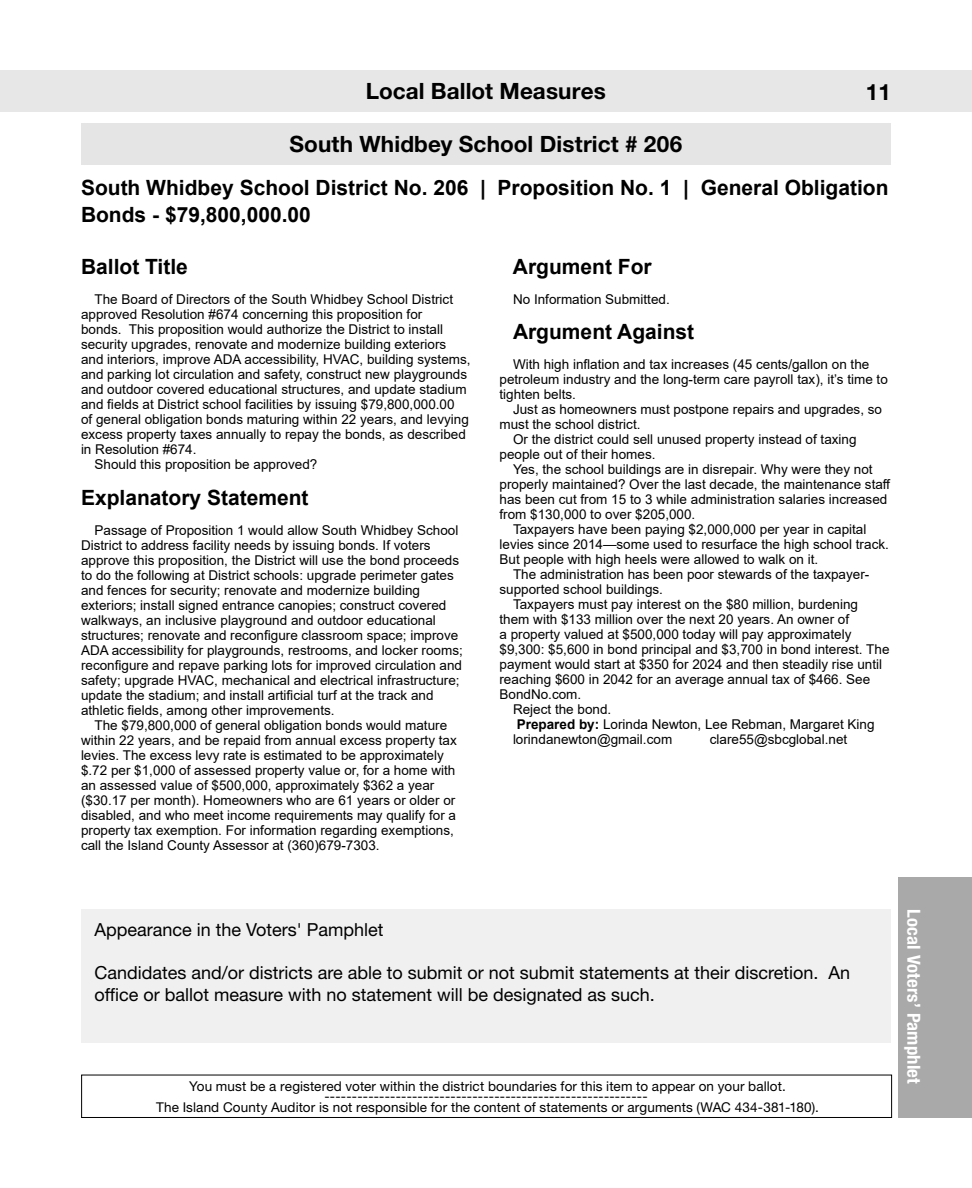
<style>
.page{position:relative;width:972px;height:1188px;background:#fff}
.page>*{position:absolute;margin:0;border:0;box-sizing:border-box;transform-origin:0 0}
.Bold_measure_number{font:700 22.5px "Helvetica Neue LT Std";letter-spacing:.005em;color:#000}
.t1{font:700 21px/27px "Arial";color:#000}
.t2{font:18px/21.6px "Helvetica Neue LT Std";color:#000}
.t3{font:700 condensed 18px "Helvetica Neue LT Std";letter-spacing:.01em;color:#fff;scale:1.04 1}
.t4{font:13.5px/15px "Arial";color:#000}
.t5{font:13.5px/10.5px "Helvetica Neue LT Std";letter-spacing:.01em;color:#000;text-align:center}
.s1{font-weight:700}
</style>
<div class="page">
<div style="left:0;top:70px;width:27px;height:42px;background:#e7e7e7"></div>
<div style="left:899px;top:877px;width:73px;height:240px;background:#a9a9a9"></div>
<div style="left:27px;top:70px;width:945px;height:42px;background:#e7e7e7"></div>
<div style="left:81px;top:1075px;width:811px;height:43px;border:1px solid #000"></div>
<div style="left:81px;top:123px;width:810px;height:42px;background:#e5e5e5"></div>
<div style="left:81px;top:909px;width:810px;height:134px;background:#f0f0f0"></div>
<p class="Bold_measure_number" style="left:366px;top:77px;width:242px">Local Ballot Measures</p>
<p class="Bold_measure_number" style="left:290px;top:130px;width:394px">South Whidbey School District # 206</p>
<h1 class="Bold_measure_number" style="left:866px;top:78px;width:27px">11</h1>
<p class="t1" style="left:81px;top:174px;width:809px">South Whidbey School District No. 206 | Proposition No. 1 | General Obligation<br>Bonds - $79,800,000.00</p>
<p class="t1" style="left:513px;top:254px;width:140px">Argument For</p>
<p class="t4" style="left:513px;top:292px;width:158px">No Information Submitted.</p>
<p class="t1" style="left:513px;top:318px;width:183px">Argument Against</p>
<p class="t4" style="left:500px;top:357px;width:390px;text-indent:14px">With high inflation and tax increases (45 cents/gallon on the petroleum industry and the long-term care payroll tax), it’s time to tighten belts.</p>
<p class="t4" style="left:500px;top:402px;width:384px;text-indent:14px">Just as homeowners must postpone repairs and upgrades, so must the school district.</p>
<p class="t4" style="left:500px;top:432px;width:359px;text-indent:14px">Or the district could sell unused property instead of taxing people out of their homes.</p>
<p class="t4" style="left:500px;top:462px;width:393px;text-indent:14px">Yes, the school buildings are in disrepair. Why were they not properly maintained? Over the last decade, the maintenance staff has been cut from 15 to 3 while administration salaries increased from $130,000 to over $205,000.</p>
<p class="t4" style="left:500px;top:522px;width:391px;text-indent:14px">Taxpayers have been paying $2,000,000 per year in capital levies since 2014—some used to resurface the high school track.<br>But people with high heels were allowed to walk on it.</p>
<p class="t4" style="left:500px;top:567px;width:371px;text-indent:14px">The administration has been poor stewards of the taxpayer&shy;supported school buildings.</p>
<p class="t4" style="left:500px;top:597px;width:392px;text-indent:14px">Taxpayers must pay interest on the $80 million, burdening them with $133 million over the next 20 years. An owner of<br>a property valued at $500,000 today will pay approximately $9,300: $5,600 in bond principal and $3,700 in bond interest. The payment would start at $350 for 2024 and then steadily rise until reaching $600 in 2042 for an average annual tax of $466. See BondNo.com.</p>
<p class="t4" style="left:513px;top:702px;width:100px">Reject the bond.</p>
<p class="t4" style="left:517px;top:717px;width:359px"><span class="s1">Prepared by:</span> Lorinda Newton, Lee Rebman, Margaret King</p>
<p class="t4" style="left:513px;top:732px;width:161px">lorindanewton@gmail.com</p>
<p class="t4" style="left:710px;top:732px;width:139px">clare55@sbcglobal.net</p>
<p class="t1" style="left:81px;top:254px;width:108px">Ballot Title</p>
<p class="t4" style="left:81px;top:292px;width:391px;text-indent:14px">The Board of Directors of the South Whidbey School District approved Resolution #674 concerning this proposition for<br>bonds. This proposition would authorize the District to install security upgrades, renovate and modernize building exteriors and interiors, improve ADA accessibility, HVAC, building systems, and parking lot circulation and safety, construct new playgrounds and outdoor covered educational structures, and update stadium and fields at District school facilities by issuing $79,800,000.00<br>of general obligation bonds maturing within 22 years, and levying excess property taxes annually to repay the bonds, as described in Resolution #674.</p>
<p class="t4" style="left:94px;top:457px;width:224px">Should this proposition be approved?</p>
<p class="t1" style="left:81px;top:485px;width:229px">Explanatory Statement</p>
<p class="t4" style="left:81px;top:523px;width:383px;text-indent:14px">Passage of Proposition 1 would allow South Whidbey School District to address facility needs by issuing bonds. If voters approve this proposition, the District will use the bond proceeds to do the following at District schools: upgrade perimeter gates and fences for security; renovate and modernize building exteriors; install signed entrance canopies; construct covered walkways, an inclusive playground and outdoor educational structures; renovate and reconfigure classroom space; improve ADA accessibility for playgrounds, restrooms, and locker rooms; reconfigure and repave parking lots for improved circulation and safety; upgrade HVAC, mechanical and electrical infrastructure; update the stadium; and install artificial turf at the track and athletic fields, among other improvements.</p>
<p class="t4" style="left:81px;top:718px;width:377px;text-indent:14px">The $79,800,000 of general obligation bonds would mature within 22 years, and be repaid from annual excess property tax levies. The excess levy rate is estimated to be approximately $.72 per $1,000 of assessed property value or, for a home with an assessed value of $500,000, approximately $362 a year ($30.17 per month). Homeowners who are 61 years or older or disabled, and who meet income requirements may qualify for a property tax exemption. For information regarding exemptions, call the Island County Assessor at (360)679-7303.</p>
<p class="t2" style="left:94px;top:918px;width:291px">Appearance in the Voters' Pamphlet</p>
<p class="t2" style="left:94px;top:961px;width:757px">Candidates and/or districts are able to submit or not submit statements at their discretion. An office or ballot measure with no statement will be designated as such.</p>
<p class="t5" style="left:156px;top:1080px;width:664px">You must be a registered voter within the district boundaries for this item to appear on your ballot. -----------------------------------------------------------<br>The Island County Auditor is not responsible for the content of statements or arguments (WAC 434-381-180).</p>
<h3 class="t3" style="left:925px;top:909px;width:169px;rotate:90deg">Local Voters’ Pamphlet</h3>
</div>
